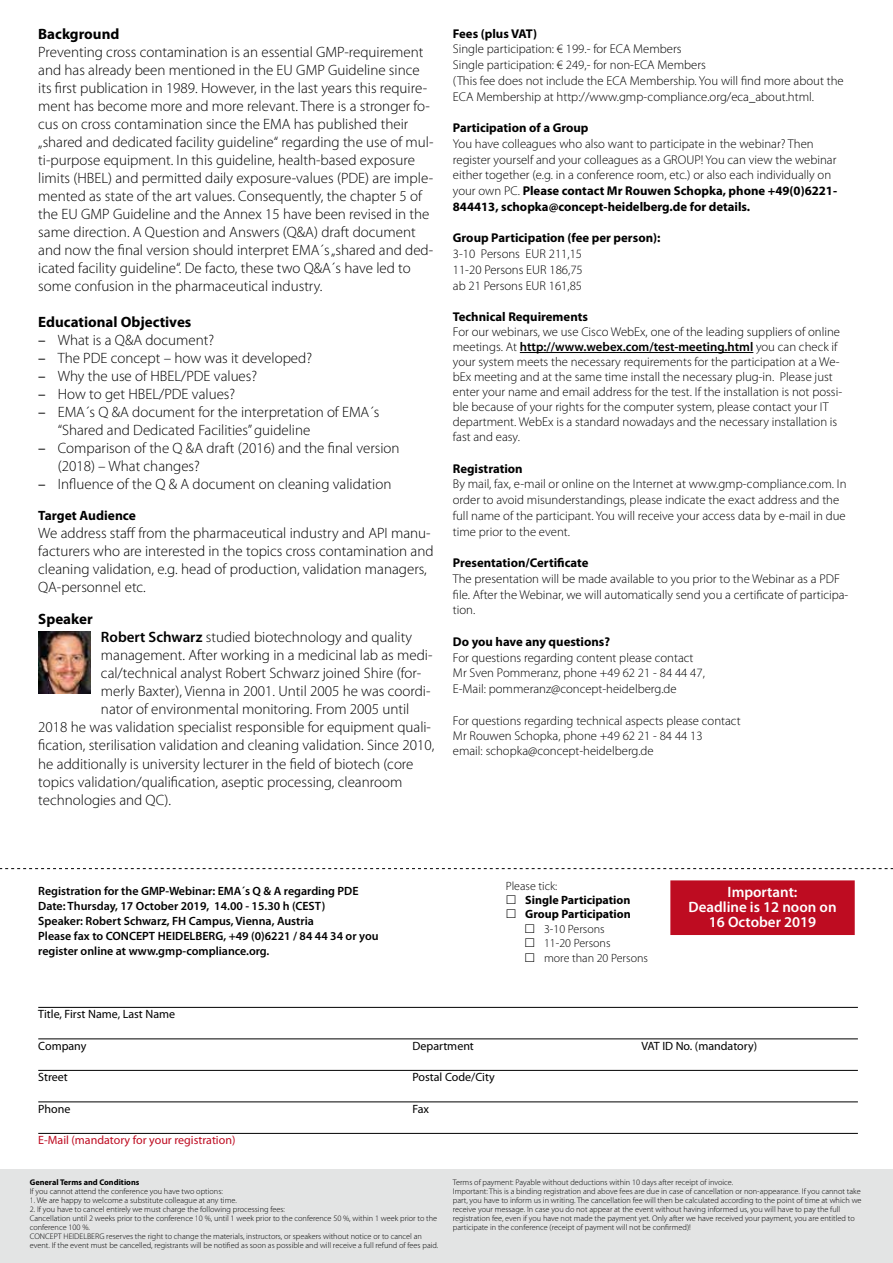
<style>
.page{position:relative;width:893px;height:1263px;background:#fff}
.page>*{position:absolute;margin:0;border:0;box-sizing:border-box;transform-origin:0 0}
.t1{font:300 15px/18px "Myriad Pro";color:#000}
.t2{font:600 15px/15px "Myriad Pro";color:#fff;text-align:center}
.t3{font:700 15px "Myriad Pro";color:#000}
.t4{font:700 13.5px "Myriad Pro";color:#000}
.t5{font:300 12.75px/15.8px "Myriad Pro";color:#000}
.t6{font:700 12.75px "Myriad Pro";color:#000}
.t7{font:600 12px/15px "Myriad Pro";color:#000}
.t8{font:12px "Myriad Pro";color:#000}
.t9{font:300 12px/14.4px "Myriad Pro";color:#000}
.t10{font:700 12px/14.4px "Myriad Pro";color:#000}
.t11{font:12px "Myriad Pro";color:#be0c21}
.t12{font:300 8.25px/9px "Myriad Pro";color:#000}
.t13{font:700 8.25px "Myriad Pro";color:#000}
.s1{font-weight:400}
.s2{font-weight:600}
.s3{font-weight:700}
</style>
<div class="page">
<div style="left:0;top:1169px;width:893px;height:94px;background:#e3e4e4"></div>
<hr style="left:38px;top:1007px;width:820px;height:1px;background:#000">
<hr style="left:38px;top:1038px;width:820px;height:1px;background:#000">
<hr style="left:38px;top:1070px;width:820px;height:1px;background:#000">
<hr style="left:38px;top:1101px;width:820px;height:1px;background:#000">
<hr style="left:38px;top:1133px;width:820px;height:1px;background:#000">
<svg style="left:0;top:868px;width:893px;height:1px"></svg>
<img style="left:38px;top:631px;width:52px;height:63px">
<hr style="left:520px;top:352px;width:233px;height:1px;background:#000">
<div style="left:671px;top:881px;width:183px;height:53px;background:#be0c21"></div>
<div style="left:670px;top:880px;width:185px;height:55px;border:2px solid #be0c21"></div>
<p class="t3" style="left:38px;top:26px;width:83px">Background</p>
<p class="t1" style="left:38px;top:44px;width:397px">Preventing cross contamination is an essential GMP-requirement and has already been mentioned in the EU GMP Guideline since its first publication in 1989. However, in the last years this require&shy;ment has become more and more relevant. There is a stronger fo&shy;cus on cross contamination since the EMA has published their „shared and dedicated facility guideline“ regarding the use of mul&shy;ti-purpose equipment. In this guideline, health-based exposure limits (HBEL) and permitted daily exposure-values (PDE) are imple&shy;mented as state of the art values. Consequently, the chapter 5 of the EU GMP Guideline and the Annex 15 have been revised in the same direction. A Question and Answers (Q&amp;A) draft document and now the final version should interpret EMA´s „shared and ded&shy;icated facility guideline“. De facto, these two Q&amp;A´s have led to some confusion in the pharmaceutical industry.</p>
<p class="t3" style="left:38px;top:314px;width:155px">Educational Objectives</p>
<p class="t1" style="left:38px;top:332px;width:177px"><span class="s1">–</span> What is a Q&amp;A document?</p>
<p class="t1" style="left:38px;top:350px;width:275px"><span class="s1">–</span> The PDE concept – how was it developed?</p>
<p class="t1" style="left:38px;top:368px;width:220px"><span class="s1">–</span> Why the use of HBEL/PDE values?</p>
<p class="t1" style="left:38px;top:386px;width:198px"><span class="s1">–</span> How to get HBEL/PDE values?</p>
<p class="t1" style="left:58px;top:404px;width:323px;text-indent:-20px"><span class="s1">–</span> EMA´s Q &amp;A document for the interpretation of EMA´s “Shared and Dedicated Facilities” guideline</p>
<p class="t1" style="left:58px;top:440px;width:343px;text-indent:-20px"><span class="s1">–</span> Comparison of the Q &amp;A draft (2016) and the final version (2018) – What changes?</p>
<p class="t1" style="left:38px;top:476px;width:355px"><span class="s1">–</span> Influence of the Q &amp; A document on cleaning validation</p>
<p class="t4" style="left:38px;top:508px;width:99px">Target Audience</p>
<p class="t1" style="left:38px;top:524px;width:397px">We address staff from the pharmaceutical industry and API manu&shy;facturers who are interested in the topics cross contamination and cleaning validation, e.g. head of production, validation managers, QA-personnel etc.</p>
<p class="t3" style="left:38px;top:611px;width:56px">Speaker</p>
<p class="t1" style="left:101px;top:629px;width:313px"><span class="s2">Robert Schwarz</span> studied biotechnology and quality</p>
<p class="t1" style="left:101px;top:647px;width:333px">management. After working in a medicinal lab as medi-</p>
<p class="t1" style="left:101px;top:665px;width:322px">cal/technical analyst Robert Schwarz joined Shire (for-</p>
<p class="t1" style="left:101px;top:683px;width:331px">merly Baxter), Vienna in 2001. Until 2005 he was coordi-</p>
<p class="t1" style="left:101px;top:701px;width:310px">nator of environmental monitoring. From 2005 until</p>
<p class="t1" style="left:38px;top:719px;width:394px">2018 he was validation specialist responsible for equipment quali-</p>
<p class="t1" style="left:38px;top:737px;width:398px">fication, sterilisation validation and cleaning validation. Since 2010,</p>
<p class="t1" style="left:38px;top:755px;width:377px">he additionally is university lecturer in the field of biotech (core</p>
<p class="t1" style="left:38px;top:773px;width:366px">topics validation/qualification, aseptic processing, cleanroom</p>
<p class="t1" style="left:38px;top:791px;width:134px">technologies and QC).</p>
<p class="t6" style="left:453px;top:26px;width:86px">Fees (plus VAT)</p>
<p class="t5" style="left:453px;top:42px;width:392px">Single participation: € 199.- for ECA Members<br>Single participation: € 249,- for non-ECA Members<br>(This fee does not include the ECA Membership. You will find more about the ECA Membership at http://www.gmp-compliance.org/eca_about.html.</p>
<p class="t6" style="left:453px;top:121px;width:137px">Participation of a Group</p>
<p class="t5" style="left:453px;top:136px;width:386px">You have colleagues who also want to participate in the webinar? Then register yourself and your colleagues as a GROUP! You can view the webinar either together (e.g. in a conference room, etc.) or also each individually on your own PC. <span class="s3">Please contact Mr Rouwen Schopka, phone +49(0)6221- 844413, schopka@concept-heidelberg.de for details.</span></p>
<p class="t6" style="left:453px;top:231px;width:209px">Group Participation (fee per person):</p>
<p class="t5" style="left:453px;top:246px;width:131px;text-align:justify">3-10 Persons EUR 211,15<br>11-20 Persons EUR 186,75 ab 21 Persons EUR 161,85</p>
<p class="t6" style="left:453px;top:310px;width:137px">Technical Requirements</p>
<p class="t5" style="left:453px;top:325px;width:391px;line-height:15px">For our webinars, we use Cisco WebEx, one of the leading suppliers of online meetings. At <span class="s2">http://www.webex.com/test-meeting.html</span> you can check if your system meets the necessary requirements for the participation at a We&shy;bEx meeting and at the same time install the necessary plug-in. Please just enter your name and email address for the test. If the installation is not possi&shy;ble because of your rights for the computer system, please contact your IT department. WebEx is a standard nowadays and the necessary installation is fast and easy.</p>
<p class="t6" style="left:453px;top:461px;width:71px">Registration</p>
<p class="t5" style="left:453px;top:476px;width:395px">By mail, fax, e-mail or online on the Internet at www.gmp-compliance.com. In order to avoid misunderstandings, please indicate the exact address and the full name of the participant. You will receive your access data by e-mail in due time prior to the event.</p>
<p class="t6" style="left:453px;top:556px;width:137px">Presentation/Certificate</p>
<p class="t5" style="left:453px;top:571px;width:397px">The presentation will be made available to you prior to the Webinar as a PDF file. After the Webinar, we will automatically send you a certificate of participa&shy;tion.</p>
<p class="t6" style="left:453px;top:634px;width:159px">Do you have any questions?</p>
<p class="t5" style="left:453px;top:650px;width:254px">For questions regarding content please contact<br>Mr Sven Pommeranz, phone +49 62 21 - 84 44 47,<br>E-Mail: pommeranz@concept-heidelberg.de</p>
<p class="t5" style="left:453px;top:713px;width:289px;line-height:15.3px">For questions regarding technical aspects please contact<br>Mr Rouwen Schopka, phone +49 62 21 - 84 44 13<br>email: schopka@concept-heidelberg.de</p>
<p class="t7" style="left:38px;top:883px;width:342px">Registration for the GMP-Webinar: EMA´s Q &amp; A regarding PDE Date: Thursday, 17 October 2019, 14.00 - 15.30 h (CEST)<br>Speaker: Robert Schwarz, FH Campus, Vienna, Austria<br>Please fax to CONCEPT HEIDELBERG, +49 (0)6221 / 84 44 34 or you register online at www.gmp-compliance.org.</p>
<p class="t9" style="left:506px;top:879px;width:53px">Please tick:</p>
<p class="t10" style="left:525px;top:893px;width:107px">Single Participation<br>Group Participation</p>
<p class="t9" style="left:544px;top:922px;width:105px">3-10 Persons<br>11-20 Persons<br>more than 20 Persons</p>
<p class="t2" style="left:688px;top:884px;width:150px">Important:<br>Deadline is 12 noon on<br>16 October 2019</p>
<p class="t8" style="left:38px;top:1008px;width:138px">Title, First Name, Last Name</p>
<p class="t8" style="left:38px;top:1039px;width:50px">Company</p>
<p class="t8" style="left:412px;top:1039px;width:63px">Department</p>
<p class="t8" style="left:641px;top:1039px;width:117px">VAT ID No. (mandatory)</p>
<p class="t8" style="left:38px;top:1071px;width:31px">Street</p>
<p class="t8" style="left:412px;top:1071px;width:84px">Postal Code/City</p>
<p class="t8" style="left:38px;top:1102px;width:34px">Phone</p>
<p class="t8" style="left:412px;top:1102px;width:18px">Fax</p>
<p class="t11" style="left:38px;top:1134px;width:199px">E-Mail (mandatory for your registration)</p>
<p class="t13" style="left:30px;top:1177px;width:111px">General Terms and Conditions</p>
<p class="t12" style="left:30px;top:1187px;width:195px">If you cannot attend the conference you have two options:</p>
<p class="t12" style="left:30px;top:1196px;width:209px">1. We are happy to welcome a substitute colleague at any time.</p>
<p class="t12" style="left:30px;top:1205px;width:410px">2. If you have to cancel entirely we must charge the following processing fees:<br>Cancellation until 2 weeks prior to the conference 10 %, until 1 week prior to the conference 50 %, within 1 week prior to the conference 100 %.<br>CONCEPT HEIDELBERG reserves the right to change the materials, instructors, or speakers without notice or to cancel an event. If the event must be cancelled, registrants will be notified as soon as possible and will receive a full refund of fees paid.</p>
<p class="t12" style="left:453px;top:1178px;width:410px">Terms of payment: Payable without deductions within 10 days after receipt of invoice.<br>Important: This is a binding registration and above fees are due in case of cancellation or non-appearance. If you cannot take part, you have to inform us in writing. The cancellation fee will then be calculated according to the point of time at which we receive your message. In case you do not appear at the event without having informed us, you will have to pay the full registration fee, even if you have not made the payment yet. Only after we have received your payment, you are entitled to participate in the conference (receipt of payment will not be confirmed)!</p>
</div>
